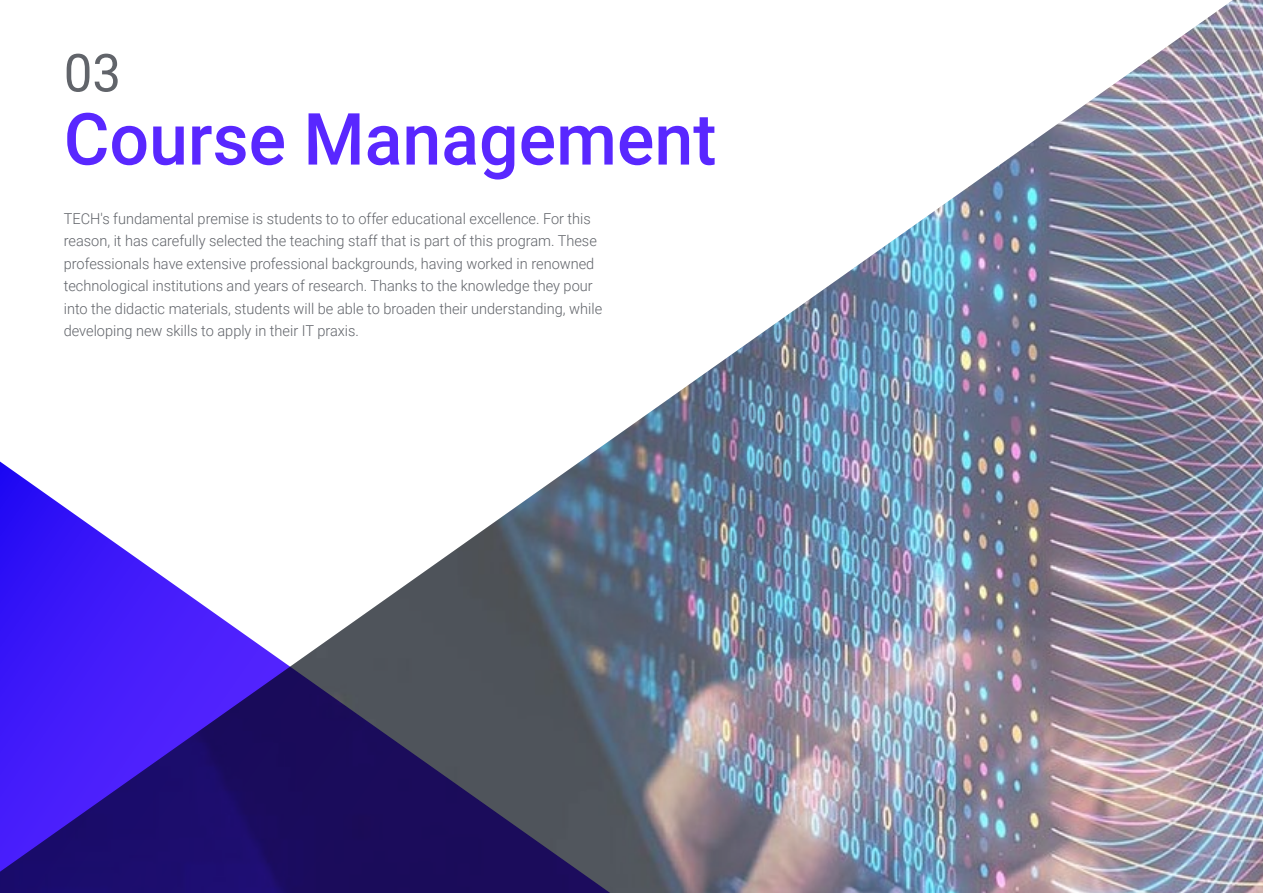
<style>
.page{position:relative;width:1263px;height:893px;background:#fff}
.page>*{position:absolute;margin:0;border:0;box-sizing:border-box;transform-origin:0 0}
.t1{font:500 72px "Roboto";color:#5927ff}
.t2{font:52.5px "Roboto";color:#61646a}
.t3{font:300 15px/22.5px "Roboto";color:#61646a}
</style>
<div class="page">
<img style="left:602px;top:0;width:661px;height:893px">
<svg style="left:0;top:446px;width:640px;height:447px"></svg>
<h2 class="t2" style="left:64px;top:36px;width:59px">03</h2>
<h1 class="t1" style="left:64px;top:89px;width:654px">Course Management</h1>
<p class="t3" style="left:64px;top:207px;width:540px">TECH's fundamental premise is students to to offer educational excellence. For this reason, it has carefully selected the teaching staff that is part of this program. These professionals have extensive professional backgrounds, having worked in renowned technological institutions and years of research. Thanks to the knowledge they pour into the didactic materials, students will be able to broaden their understanding, while developing new skills to apply in their IT praxis.</p>
</div>
